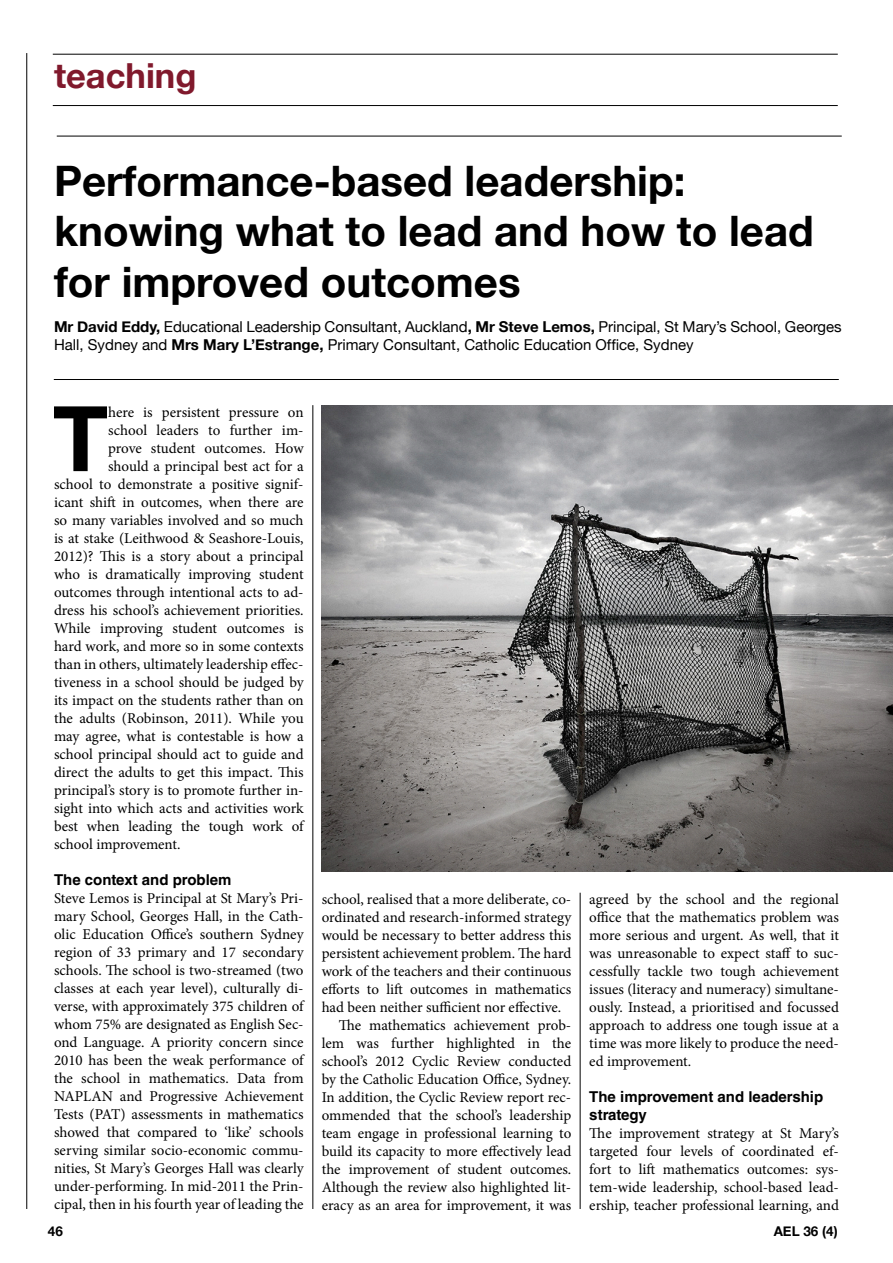
<style>
.page{position:relative;width:893px;height:1263px;background:#fff}
.page>*{position:absolute;margin:0;border:0;box-sizing:border-box;transform-origin:0 0}
.t1{font:700 90.6px "Helvetica Neue";color:#000}
.t2{font:700 42px/50.4px "Helvetica Neue";color:#000}
.t3{font:700 34.5px "Helvetica Neue";color:#80192c}
.t4{font:15px/18px "Minion Pro";color:#000;text-align:justify}
.t5{font:15px/18px "Helvetica Neue";color:#000}
.t6{font:700 15px/18px "Helvetica Cyr";color:#000}
.t7{font:700 13.5px "Helvetica Neue";color:#000}
.s1{font-weight:700}
</style>
<div class="page">
<hr style="left:53px;top:54px;width:785px;height:1px;background:#000">
<hr style="left:53px;top:105px;width:785px;height:1px;background:#000">
<hr style="left:57px;top:136px;width:785px;height:1px;background:#000">
<hr style="left:54px;top:379px;width:785px;height:1px;background:#000">
<hr style="left:27px;top:53px;width:1px;height:1156px;background:#000">
<img style="left:322px;top:405px;width:570px;height:467px">
<hr style="left:313px;top:405px;width:1px;height:804px;background:#000">
<hr style="left:580px;top:893px;width:1px;height:316px;background:#000">
<h3 class="t3" style="left:54px;top:55px;width:144px">teaching</h3>
<h2 class="t2" style="left:54px;top:155px;width:761px">Performance-based leadership: knowing what to lead and how to lead for improved outcomes</h2>
<p class="t5" style="left:54px;top:317px;width:789px"><span class="s1">Mr David Eddy,</span> Educational Leadership Consultant, Auckland<span class="s1">, Mr Steve Lemos,</span> Principal, St Mary’s School, Georges<br>Hall, Sydney and <span class="s1">Mrs Mary L’Estrange,</span> Primary Consultant, Catholic Education Office, Sydney</p>
<h1 class="t1" style="left:53px;top:383px;width:57px">T</h1>
<p class="t4" style="left:108px;top:403px;width:197px">here is persistent pressure on</p>
<p class="t4" style="left:108px;top:421px;width:197px">school leaders to further im-</p>
<p class="t4" style="left:108px;top:439px;width:197px">prove student outcomes. How</p>
<p class="t4" style="left:108px;top:457px;width:197px">should a principal best act for a</p>
<p class="t4" style="left:54px;top:475px;width:251px">school to demonstrate a positive signif-</p>
<p class="t4" style="left:54px;top:493px;width:251px">icant shift in outcomes, when there are</p>
<p class="t4" style="left:54px;top:511px;width:251px">so many variables involved and so much</p>
<p class="t4" style="left:54px;top:529px;width:251px">is at stake (Leithwood &amp; Seashore-Louis,</p>
<p class="t4" style="left:54px;top:547px;width:251px">2012)? This is a story about a principal</p>
<p class="t4" style="left:54px;top:565px;width:251px">who is dramatically improving student</p>
<p class="t4" style="left:54px;top:583px;width:251px">outcomes through intentional acts to ad-</p>
<p class="t4" style="left:54px;top:601px;width:251px">dress his school’s achievement priorities.</p>
<p class="t4" style="left:54px;top:619px;width:251px">While improving student outcomes is</p>
<p class="t4" style="left:54px;top:637px;width:251px">hard work, and more so in some contexts</p>
<p class="t4" style="left:54px;top:655px;width:251px">than in others, ultimately leadership effec-</p>
<p class="t4" style="left:54px;top:673px;width:251px">tiveness in a school should be judged by</p>
<p class="t4" style="left:54px;top:691px;width:251px">its impact on the students rather than on</p>
<p class="t4" style="left:54px;top:709px;width:251px">the adults (Robinson, 2011). While you</p>
<p class="t4" style="left:54px;top:727px;width:251px">may agree, what is contestable is how a</p>
<p class="t4" style="left:54px;top:745px;width:251px">school principal should act to guide and</p>
<p class="t4" style="left:54px;top:763px;width:251px">direct the adults to get this impact. This</p>
<p class="t4" style="left:54px;top:781px;width:251px">principal’s story is to promote further in-</p>
<p class="t4" style="left:54px;top:799px;width:251px">sight into which acts and activities work</p>
<p class="t4" style="left:54px;top:817px;width:251px">best when leading the tough work of</p>
<p class="t4" style="left:54px;top:835px;width:128px">school improvement.</p>
<p class="t6" style="left:54px;top:871px;width:179px">The context and problem</p>
<p class="t4" style="left:54px;top:889px;width:251px">Steve Lemos is Principal at St Mary’s Pri&shy;mary School, Georges Hall, in the Cath&shy;olic Education Office’s southern Sydney region of 33 primary and 17 secondary schools. The school is two-streamed (two classes at each year level), culturally di&shy;verse, with approximately 375 children of whom 75% are designated as English Sec&shy;ond Language. A priority concern since 2010 has been the weak performance of the school in mathematics. Data from NAPLAN and Progressive Achievement Tests (PAT) assessments in mathematics showed that compared to ‘like’ schools serving similar socio-economic commu&shy;nities, St Mary’s Georges Hall was clearly under-performing. In mid-2011 the Prin&shy;cipal, then in his fourth year of leading the</p>
<p class="t4" style="left:322px;top:890px;width:251px">school, realised that a more deliberate, co-</p>
<p class="t4" style="left:322px;top:908px;width:251px">ordinated and research-informed strategy</p>
<p class="t4" style="left:322px;top:926px;width:251px">would be necessary to better address this</p>
<p class="t4" style="left:322px;top:944px;width:251px">persistent achievement problem. The hard</p>
<p class="t4" style="left:322px;top:962px;width:251px">work of the teachers and their continuous</p>
<p class="t4" style="left:322px;top:980px;width:251px">efforts to lift outcomes in mathematics</p>
<p class="t4" style="left:322px;top:998px;width:241px">had been neither sufficient nor effective.</p>
<p class="t4" style="left:339px;top:1016px;width:234px">The mathematics achievement prob-</p>
<p class="t4" style="left:322px;top:1034px;width:251px">lem was further highlighted in the</p>
<p class="t4" style="left:322px;top:1052px;width:251px">school’s 2012 Cyclic Review conducted</p>
<p class="t4" style="left:322px;top:1070px;width:251px">by the Catholic Education Office, Sydney.</p>
<p class="t4" style="left:322px;top:1088px;width:251px">In addition, the Cyclic Review report rec-</p>
<p class="t4" style="left:322px;top:1106px;width:251px">ommended that the school’s leadership</p>
<p class="t4" style="left:322px;top:1124px;width:251px">team engage in professional learning to</p>
<p class="t4" style="left:322px;top:1142px;width:251px">build its capacity to more effectively lead</p>
<p class="t4" style="left:322px;top:1160px;width:251px">the improvement of student outcomes.</p>
<p class="t4" style="left:322px;top:1178px;width:251px">Although the review also highlighted lit-</p>
<p class="t4" style="left:322px;top:1196px;width:251px">eracy as an area for improvement, it was</p>
<p class="t4" style="left:589px;top:890px;width:251px">agreed by the school and the regional office that the mathematics problem was more serious and urgent. As well, that it was unreasonable to expect staff to suc&shy;cessfully tackle two tough achievement issues (literacy and numeracy) simultane&shy;ously. Instead, a prioritised and focussed approach to address one tough issue at a time was more likely to produce the need&shy;ed improvement.</p>
<p class="t6" style="left:589px;top:1087px;width:235px">The improvement and leadership strategy</p>
<p class="t4" style="left:589px;top:1124px;width:251px">The improvement strategy at St Mary’s targeted four levels of coordinated ef&shy;fort to lift mathematics outcomes: sys&shy;tem-wide leadership, school-based lead&shy;ership, teacher professional learning, and</p>
<p class="t7" style="left:48px;top:1222px;width:17px">46</p>
<p class="t7" style="left:774px;top:1222px;width:66px">AEL 36 (4)</p>
</div>
